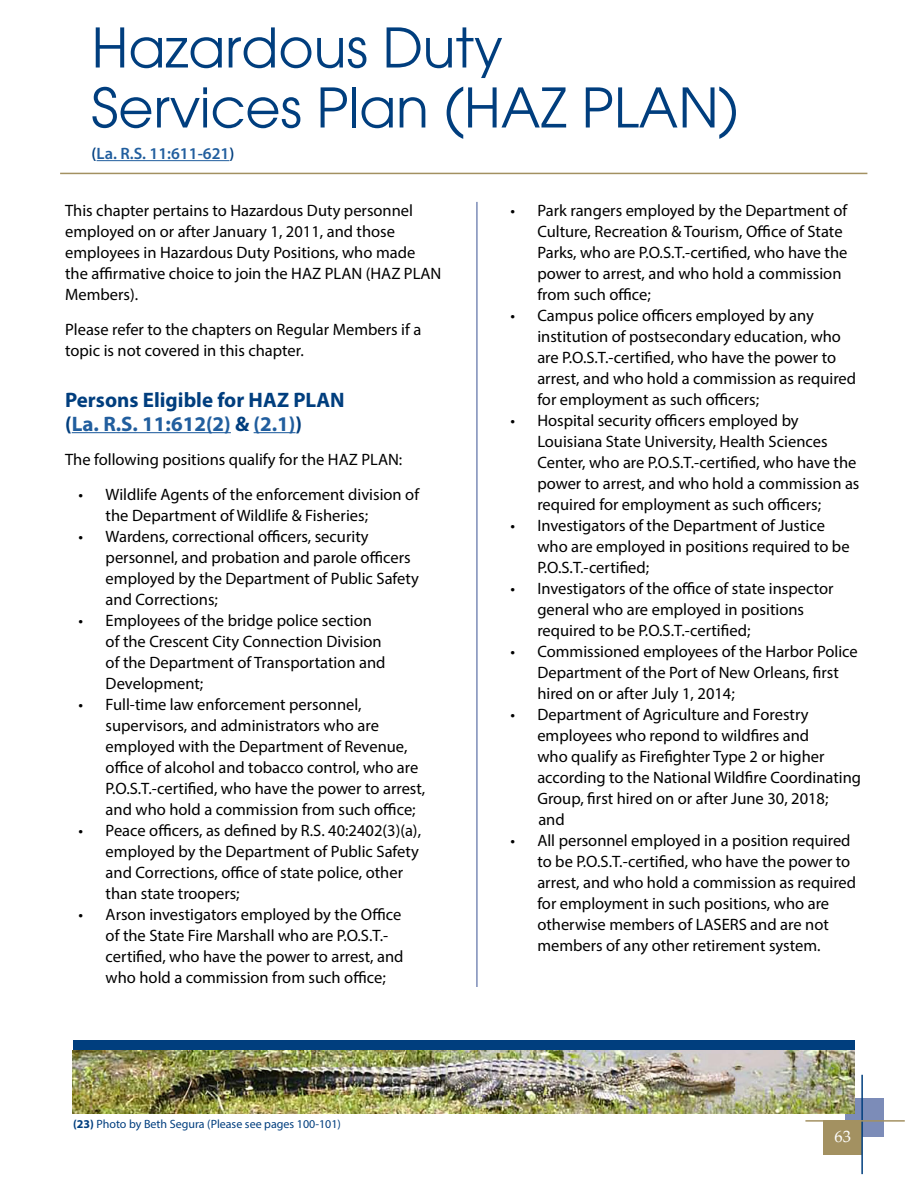
<style>
.page{position:relative;width:918px;height:1188px;background:#fff}
.page>*{position:absolute;margin:0;border:0;box-sizing:border-box;transform-origin:0 0}
.t1{font:54px/60px "Avant Garde";color:#003e7e}
.t2{font:700 21px/24px "Myriad Pro";color:#003e7e}
.t3{font:16.5px/21px "Myriad Pro";color:#000}
.t4{font:600 16.5px "Myriad Pro";color:#215e9e}
.t5{font:16.5px "Palatino Linotype";color:#fff}
.t6{font:12px "Myriad Pro";color:#003e7e}
.s1{color:#003e7e}
.s2{color:#215e9e}
.s3{font-weight:700}
</style>
<div class="page">
<div style="left:845px;top:1099px;width:39px;height:38px;background:#7c8cb8"></div>
<div style="left:824px;top:1120px;width:38px;height:35px;background:#a39161"></div>
<hr style="left:861px;top:1075px;width:2px;height:99px;background:#003e7e">
<hr style="left:805px;top:1120px;width:100px;height:2px;background:#a39161">
<hr style="left:72px;top:432px;width:159px;height:1px;background:#215e9e">
<hr style="left:254px;top:432px;width:42px;height:1px;background:#215e9e">
<hr style="left:60px;top:173px;width:807px;height:1px;background:#a39161">
<hr style="left:97px;top:160px;width:132px;height:1px;background:#215e9e">
<hr style="left:476px;top:202px;width:2px;height:785px;background:#7c8cb8">
<div style="left:73px;top:1040px;width:782px;height:65px;background:#003e7e"></div>
<img style="left:73px;top:1050px;width:782px;height:63px">
<h1 class="t1" style="left:92px;top:18px;width:648px">Hazardous Duty<br>Services Plan (HAZ PLAN)</h1>
<p class="t4" style="left:92px;top:143px;width:144px"><span class="s1">(</span>La. R.S. 11:611-621<span class="s1">)</span></p>
<p class="t3" style="left:65px;top:200px;width:378px">This chapter pertains to Hazardous Duty personnel employed on or after January 1, 2011, and those employees in Hazardous Duty Positions, who made the affirmative choice to join the HAZ PLAN (HAZ PLAN Members).</p>
<p class="t3" style="left:65px;top:318px;width:358px">Please refer to the chapters on Regular Members if a topic is not covered in this chapter.</p>
<p class="t2" style="left:65px;top:387px;width:281px">Persons Eligible for HAZ PLAN (<span class="s2">La. R.S. 11:612(2)</span> &amp; <span class="s2">(2.1)</span>)</p>
<p class="t3" style="left:65px;top:449px;width:339px">The following positions qualify for the HAZ PLAN:</p>
<p class="t3" style="left:106px;top:483px;width:315px;text-indent:-27px">• Wildlife Agents of the enforcement division of the Department of Wildlife &amp; Fisheries;</p>
<p class="t3" style="left:106px;top:525px;width:315px;text-indent:-27px">• Wardens, correctional officers, security personnel, and probation and parole officers employed by the Department of Public Safety and Corrections;</p>
<p class="t3" style="left:106px;top:609px;width:281px;text-indent:-27px">• Employees of the bridge police section of the Crescent City Connection Division of the Department of Transportation and Development;</p>
<p class="t3" style="left:106px;top:693px;width:321px;text-indent:-27px">• Full-time law enforcement personnel, supervisors, and administrators who are employed with the Department of Revenue, office of alcohol and tobacco control, who are P.O.S.T.-certified, who have the power to arrest, and who hold a commission from such office;</p>
<p class="t3" style="left:106px;top:819px;width:317px;text-indent:-27px">• Peace officers, as defined by R.S. 40:2402(3)(a), employed by the Department of Public Safety and Corrections, office of state police, other than state troopers;</p>
<p class="t3" style="left:106px;top:903px;width:299px;text-indent:-27px">• Arson investigators employed by the Office of the State Fire Marshall who are P.O.S.T.- certified, who have the power to arrest, and who hold a commission from such office;</p>
<p class="t6" style="left:73px;top:1116px;width:269px"><span class="s3">(23)</span> Photo by Beth Segura (Please see pages 100-101)</p>
<p class="t3" style="left:537px;top:200px;width:312px;text-indent:-27px">• Park rangers employed by the Department of Culture, Recreation &amp; Tourism, Office of State Parks, who are P.O.S.T.-certified, who have the power to arrest, and who hold a commission from such office;</p>
<p class="t3" style="left:537px;top:305px;width:320px;text-indent:-27px">• Campus police officers employed by any institution of postsecondary education, who are P.O.S.T.-certified, who have the power to arrest, and who hold a commission as required for employment as such officers;</p>
<p class="t3" style="left:537px;top:410px;width:324px;text-indent:-27px">• Hospital security officers employed by Louisiana State University, Health Sciences Center, who are P.O.S.T.-certified, who have the power to arrest, and who hold a commission as required for employment as such officers;</p>
<p class="t3" style="left:537px;top:515px;width:314px;text-indent:-27px">• Investigators of the Department of Justice who are employed in positions required to be<br>P.O.S.T.-certified;</p>
<p class="t3" style="left:537px;top:578px;width:298px;text-indent:-27px">• Investigators of the office of state inspector general who are employed in positions required to be P.O.S.T.-certified;</p>
<p class="t3" style="left:537px;top:641px;width:322px;text-indent:-27px">• Commissioned employees of the Harbor Police<br>Department of the Port of New Orleans, first hired on or after July 1, 2014;</p>
<p class="t3" style="left:537px;top:704px;width:325px;text-indent:-27px">• Department of Agriculture and Forestry employees who repond to wildfires and<br>who qualify as Firefighter Type 2 or higher according to the National Wildfire Coordinating Group, first hired on or after June 30, 2018;<br>and</p>
<p class="t3" style="left:537px;top:830px;width:320px;text-indent:-27px">• All personnel employed in a position required to be P.O.S.T.-certified, who have the power to arrest, and who hold a commission as required for employment in such positions, who are otherwise members of LASERS and are not members of any other retirement system.</p>
<p class="t5" style="left:834px;top:1124px;width:18px">63</p>
</div>
